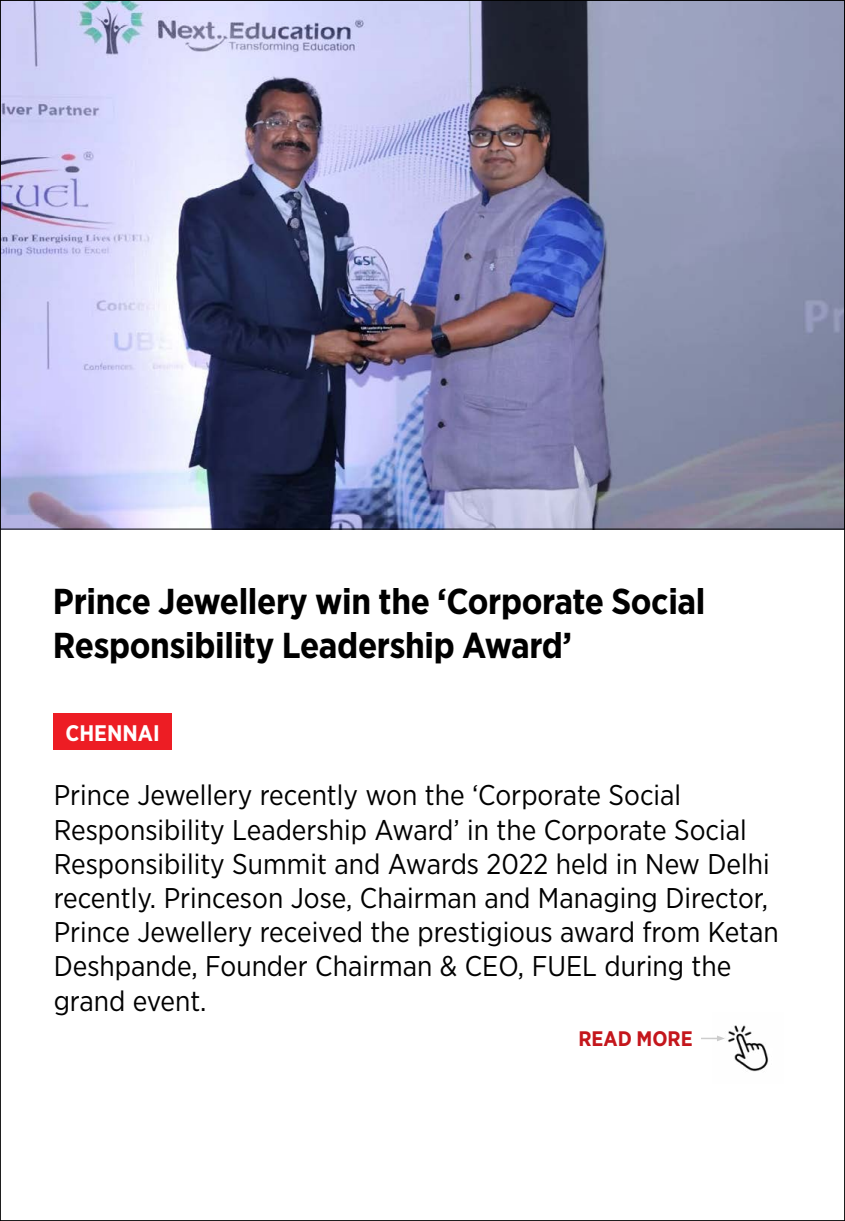
<style>
.page{position:relative;width:845px;height:1221px;background:#fff}
.page>*{position:absolute;margin:0;border:0;box-sizing:border-box;transform-origin:0 0}
.t1{font:700 36px/43.2px "Gotham Narrow";letter-spacing:-.01em;color:#000}
.t2{font:28.5px/34.2px "Gotham Narrow";color:#000}
.t3{font:700 22.5px "Gotham Narrow";color:#fff}
.t4{font:700 21px "Gotham Narrow";color:#c4161c}
</style>
<div class="page">
<img style="left:2px;top:2px;width:840px;height:527px">
<img style="left:724px;top:1025px;width:45px;height:47px">
<svg style="left:701px;top:1035px;width:23px;height:6px"></svg>
<div style="left:54px;top:713px;width:118px;height:36px;background:#ed1d24"></div>
<p class="t1" style="left:53px;top:580px;width:653px">Prince Jewellery win the ‘Corporate Social<br>Responsibility Leadership Award’</p>
<p class="t3" style="left:65px;top:718px;width:96px">CHENNAI</p>
<p class="t2" style="left:54px;top:777px;width:726px">Prince Jewellery recently won the ‘Corporate Social Responsibility Leadership Award’ in the Corporate Social Responsibility Summit and Awards 2022 held in New Delhi recently. Princeson Jose, Chairman and Managing Director, Prince Jewellery received the prestigious award from Ketan Deshpande, Founder Chairman &amp; CEO, FUEL during the grand event.</p>
<p class="t4" style="left:578px;top:1025px;width:116px">READ MORE</p>
</div>
